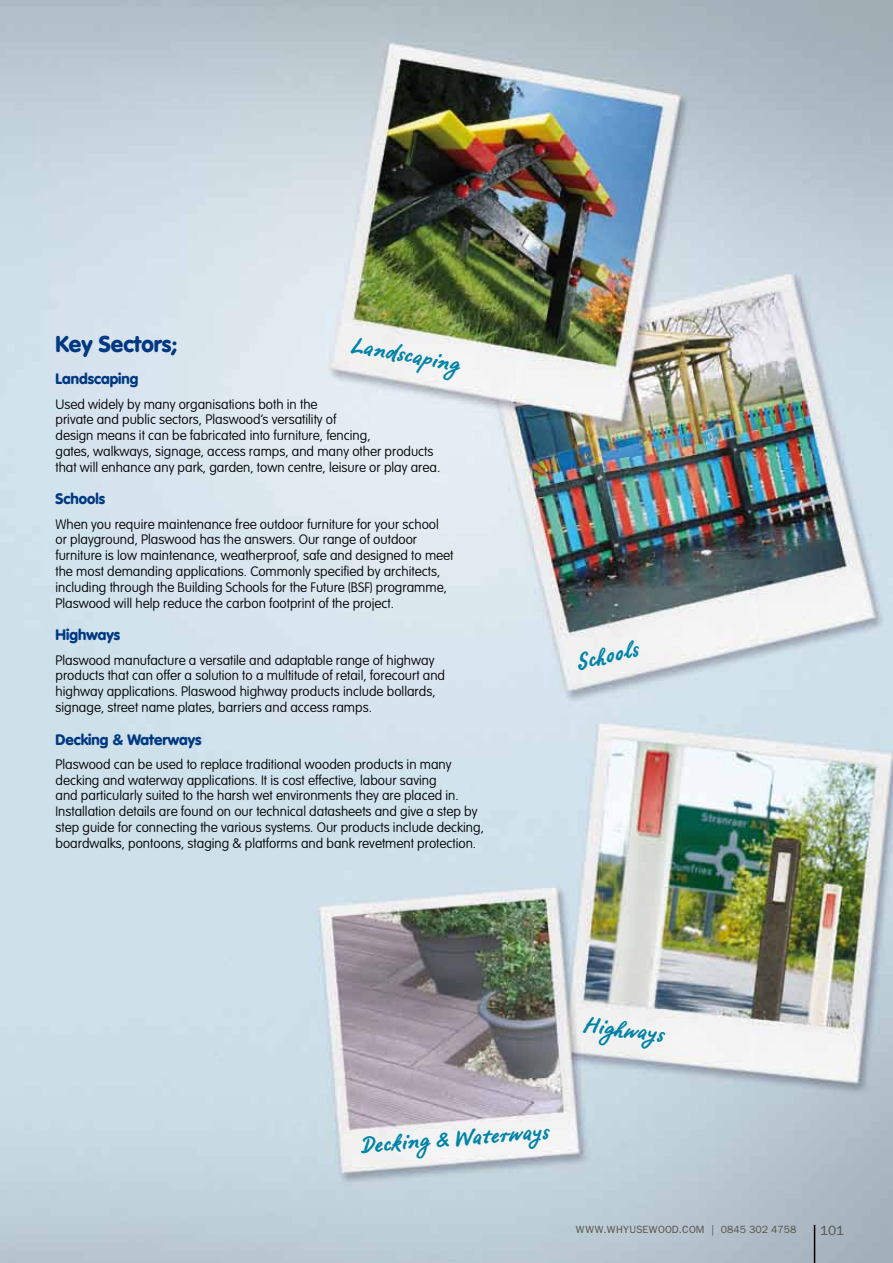
<style>
.page{position:relative;width:893px;height:1263px;background:#fff}
.page>*{position:absolute;margin:0;border:0;box-sizing:border-box;transform-origin:0 0}
.t1{font:700 24.75px "Ropsen Script";color:#0083a7}
.t2{font:900 22.5px "VAG Rounded";color:#003882}
.t3{font:900 15px "VAG Rounded";color:#003882}
.t4{font:100 13.5px/15.8px "VAG Rounded";color:#000}
.t5{font:13.5px "Franklin Gothic";color:#53534d}
.t6{font:10.5px "Franklin Gothic";color:#53534d}
</style>
<div class="page">
<img style="left:0;top:0;width:893px;height:1263px">
<hr style="left:814px;top:1225px;width:1px;height:38px;background:#000">
<h2 class="t2" style="left:56px;top:330px;width:124px">Key Sectors;</h2>
<p class="t3" style="left:56px;top:370px;width:85px">Landscaping</p>
<p class="t4" style="left:56px;top:396px;width:386px">Used widely by many organisations both in the<br>private and public sectors, Plaswood’s versatility of<br>design means it can be fabricated into furniture, fencing,<br>gates, walkways, signage, access ramps, and many other products that will enhance any park, garden, town centre, leisure or play area.</p>
<p class="t3" style="left:56px;top:490px;width:51px">Schools</p>
<p class="t4" style="left:56px;top:516px;width:399px">When you require maintenance free outdoor furniture for your school or playground, Plaswood has the answers. Our range of outdoor furniture is low maintenance, weatherproof, safe and designed to meet the most demanding applications. Commonly specified by architects, including through the Building Schools for the Future (BSF) programme, Plaswood will help reduce the carbon footprint of the project.</p>
<p class="t3" style="left:56px;top:626px;width:66px">Highways</p>
<p class="t4" style="left:56px;top:652px;width:391px">Plaswood manufacture a versatile and adaptable range of highway products that can offer a solution to a multitude of retail, forecourt and highway applications. Plaswood highway products include bollards, signage, street name plates, barriers and access ramps.</p>
<p class="t3" style="left:56px;top:730px;width:148px">Decking &amp; Waterways</p>
<p class="t4" style="left:56px;top:756px;width:430px">Plaswood can be used to replace traditional wooden products in many decking and waterway applications. It is cost effective, labour saving<br>and particularly suited to the harsh wet environments they are placed in.<br>Installation details are found on our technical datasheets and give a step by step guide for connecting the various systems. Our products include decking, boardwalks, pontoons, staging &amp; platforms and bank revetment protection.</p>
<h1 class="t1" style="left:355px;top:330px;width:112px;rotate:11deg">Landscaping</h1>
<h1 class="t1" style="left:574px;top:649px;width:65px;rotate:-14deg">Schools</h1>
<h1 class="t1" style="left:360px;top:1132px;width:191px;rotate:-5deg">Decking &amp; Waterways</h1>
<h1 class="t1" style="left:586px;top:1010px;width:83px;rotate:7deg">Highways</h1>
<p class="t6" style="left:576px;top:1223px;width:222px">WWW.WHYUSEWOOD.COM | 0845 302 4758</p>
<p class="t5" style="left:820px;top:1223px;width:26px">101</p>
<p class="t6" style="left:546px;top:1223px;width:161px">WWW.VISQUEENB UILDING.CO.UK</p>
<p class="t5" style="left:815px;top:1223px;width:26px">101</p>
</div>
